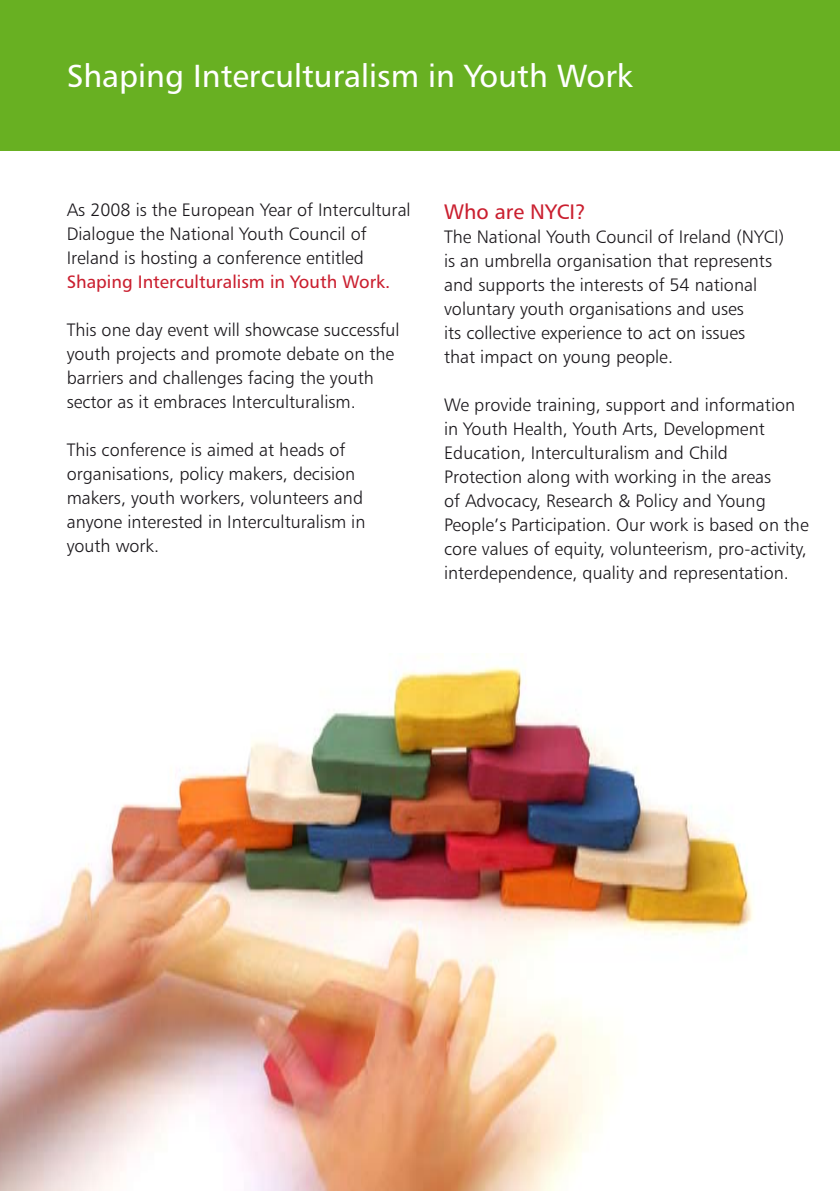
<style>
.page{position:relative;width:840px;height:1191px;background:#fff}
.page>*{position:absolute;margin:0;border:0;box-sizing:border-box;transform-origin:0 0}
.t1{font:32px "Humanist 777 BT Roman B";color:#fff}
.t2{font:21px "Humanist 777 BT Roman B";color:#ca1f2f}
.t3{font:18px/24px "Humanist 777 BT Light B";color:#1a171b}
.t4{font:18px "Humanist 777 BT Roman B";color:#ca1f2f}
</style>
<div class="page">
<div style="left:0;top:0;width:839px;height:151px;background:#68b022"></div>
<img style="left:0;top:666px;width:753px;height:525px">
<h1 class="t1" style="left:67px;top:56px;width:567px">Shaping Interculturalism in Youth Work</h1>
<p class="t3" style="left:67px;top:197px;width:345px">As 2008 is the European Year of Intercultural<br>Dialogue the National Youth Council of<br>Ireland is hosting a conference entitled</p>
<p class="t4" style="left:67px;top:270px;width:325px">Shaping Interculturalism in Youth Work.</p>
<p class="t3" style="left:67px;top:317px;width:334px">This one day event will showcase successful youth projects and promote debate on the barriers and challenges facing the youth sector as it embraces Interculturalism.</p>
<p class="t3" style="left:67px;top:437px;width:300px">This conference is aimed at heads of organisations, policy makers, decision makers, youth workers, volunteers and anyone interested in Interculturalism in youth work.</p>
<p class="t2" style="left:444px;top:199px;width:143px">Who are NYCI?</p>
<p class="t3" style="left:444px;top:225px;width:341px">The National Youth Council of Ireland (NYCI) is an umbrella organisation that represents and supports the interests of 54 national voluntary youth organisations and uses<br>its collective experience to act on issues<br>that impact on young people.</p>
<p class="t3" style="left:444px;top:393px;width:366px">We provide training, support and information in Youth Health, Youth Arts, Development Education, Interculturalism and Child Protection along with working in the areas<br>of Advocacy, Research &amp; Policy and Young People’s Participation. Our work is based on the core values of equity, volunteerism, pro-activity, interdependence, quality and representation.</p>
</div>
